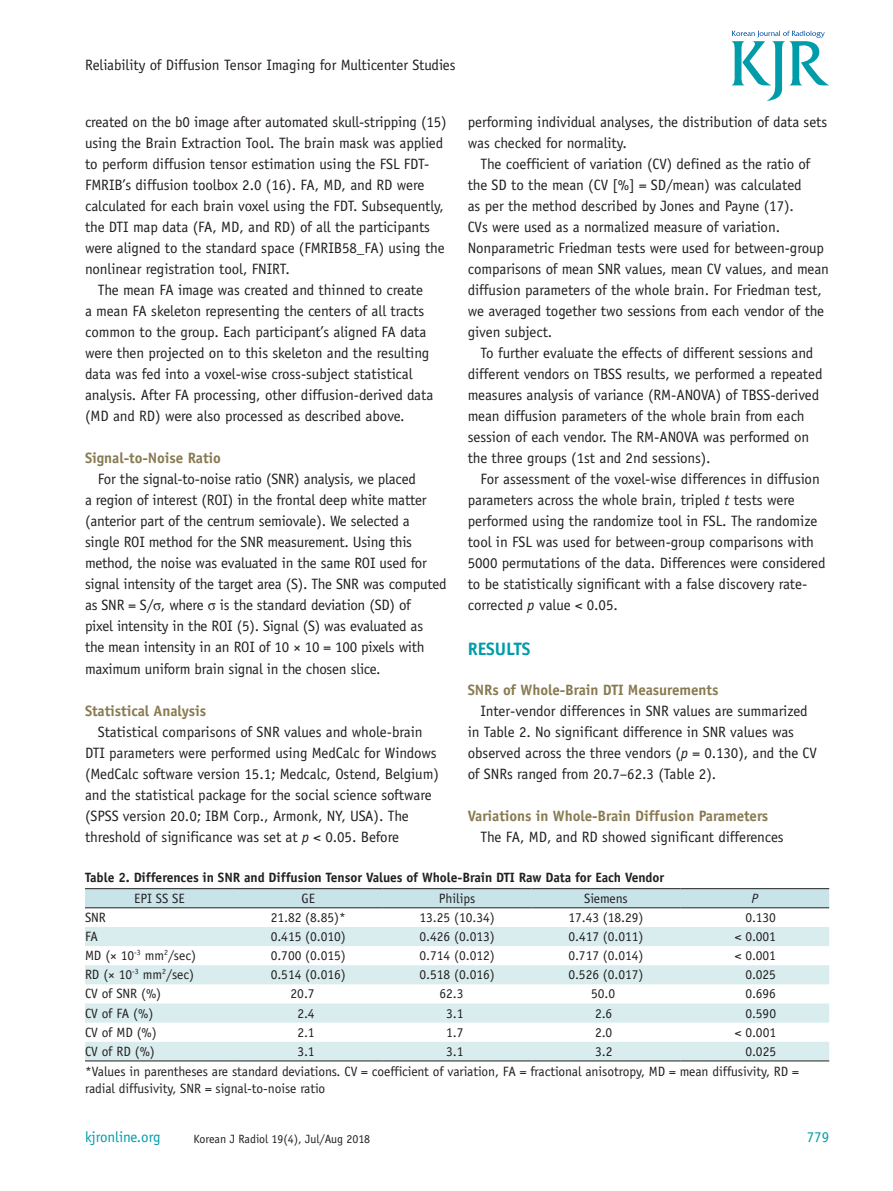
<style>
.page{position:relative;width:893px;height:1191px;background:#fff}
.page>*{position:absolute;margin:0;border:0;box-sizing:border-box;transform-origin:0 0}
.t1{font:700 18px "Officina Sans Std";letter-spacing:-.005em;color:#009caa}
.t2{font:15px/21px "Officina Sans Std";letter-spacing:-.005em;color:#231f20}
.t3{font:700 15px "Officina Sans Std";letter-spacing:-.005em;color:#887a51}
.t4{font:15px "Officina Sans Std";letter-spacing:-.005em;color:#009caa}
.t5{font:13.5px/20.7px "Officina Sans Std";letter-spacing:-.005em;color:#231f20}
.t6{font:700 13.5px "Officina Sans Std";letter-spacing:-.005em;color:#231f20}
.t7{font:italic 13.5px "Officina Sans Std";color:#231f20}
.t8{font:12px "Officina Sans Std";letter-spacing:-.005em;color:#231f20}
.s1{font-family:"Times New Roman"}
.s2{font-style:italic}
</style>
<div class="page">
<svg style="left:732px;top:31px;width:97px;height:70px"></svg>
<div style="left:85px;top:889px;width:744px;height:18px;background:#c9e4e9"></div>
<svg style="left:85px;top:927px;width:744px;height:133px;fill:#d9edef"></svg>
<hr style="left:85px;top:1060px;width:149px;height:1px;background:#231f20">
<hr style="left:234px;top:1060px;width:149px;height:1px;background:#231f20">
<hr style="left:383px;top:1060px;width:148px;height:1px;background:#231f20">
<hr style="left:531px;top:1060px;width:149px;height:1px;background:#231f20">
<hr style="left:680px;top:1060px;width:149px;height:1px;background:#231f20">
<hr style="left:85px;top:888px;width:149px;height:1px;background:#231f20">
<hr style="left:234px;top:888px;width:149px;height:1px;background:#231f20">
<hr style="left:383px;top:888px;width:148px;height:1px;background:#231f20">
<hr style="left:531px;top:888px;width:149px;height:1px;background:#231f20">
<hr style="left:680px;top:888px;width:149px;height:1px;background:#231f20">
<hr style="left:85px;top:907px;width:149px;height:1px;background:#231f20">
<hr style="left:234px;top:907px;width:149px;height:1px;background:#231f20">
<hr style="left:383px;top:907px;width:148px;height:1px;background:#231f20">
<hr style="left:531px;top:907px;width:149px;height:1px;background:#231f20">
<hr style="left:680px;top:907px;width:149px;height:1px;background:#231f20">
<p class="t2" style="left:85px;top:54px;width:372px">Reliability of Diffusion Tensor Imaging for Multicenter Studies</p>
<p class="t2" style="left:85px;top:112px;width:363px">created on the b0 image after automated skull-stripping (15)</p>
<p class="t2" style="left:85px;top:133px;width:360px">using the Brain Extraction Tool. The brain mask was applied</p>
<p class="t2" style="left:85px;top:154px;width:346px">to perform diffusion tensor estimation using the FSL FDT-</p>
<p class="t2" style="left:85px;top:175px;width:341px">FMRIB’s diffusion toolbox 2.0 (16). FA, MD, and RD were</p>
<p class="t2" style="left:85px;top:196px;width:360px">calculated for each brain voxel using the FDT. Subsequently,</p>
<p class="t2" style="left:85px;top:217px;width:347px">the DTI map data (FA, MD, and RD) of all the participants</p>
<p class="t2" style="left:85px;top:238px;width:361px">were aligned to the standard space (FMRIB58_FA) using the</p>
<p class="t2" style="left:85px;top:259px;width:206px">nonlinear registration tool, FNIRT.</p>
<p class="t2" style="left:98px;top:280px;width:327px">The mean FA image was created and thinned to create</p>
<p class="t2" style="left:85px;top:301px;width:341px">a mean FA skeleton representing the centers of all tracts</p>
<p class="t2" style="left:85px;top:322px;width:343px">common to the group. Each participant’s aligned FA data</p>
<p class="t2" style="left:85px;top:343px;width:346px">were then projected on to this skeleton and the resulting</p>
<p class="t2" style="left:85px;top:364px;width:329px">data was fed into a voxel-wise cross-subject statistical</p>
<p class="t2" style="left:85px;top:385px;width:350px">analysis. After FA processing, other diffusion-derived data</p>
<p class="t2" style="left:85px;top:406px;width:321px">(MD and RD) were also processed as described above.</p>
<p class="t3" style="left:85px;top:449px;width:137px">Signal-to-Noise Ratio</p>
<p class="t2" style="left:85px;top:469px;width:363px;text-indent:13px">For the signal-to-noise ratio (SNR) analysis, we placed<br>a region of interest (ROI) in the frontal deep white matter (anterior part of the centrum semiovale). We selected a single ROI method for the SNR measurement. Using this method, the noise was evaluated in the same ROI used for signal intensity of the target area (S). The SNR was computed as SNR = S/<span class="s1">σ</span>, where <span class="s1">σ</span> is the standard deviation (SD) of<br>pixel intensity in the ROI (5). Signal (S) was evaluated as<br>the mean intensity in an ROI of 10 × 10 = 100 pixels with maximum uniform brain signal in the chosen slice.</p>
<p class="t3" style="left:85px;top:701px;width:123px">Statistical Analysis</p>
<p class="t2" style="left:85px;top:721px;width:355px;text-indent:13px">Statistical comparisons of SNR values and whole-brain DTI parameters were performed using MedCalc for Windows (MedCalc software version 15.1; Medcalc, Ostend, Belgium) and the statistical package for the social science software (SPSS version 20.0; IBM Corp., Armonk, NY, USA). The threshold of significance was set at <span class="s2">p</span> &lt; 0.05. Before</p>
<p class="t2" style="left:468px;top:112px;width:361px">performing individual analyses, the distribution of data sets was checked for normality.</p>
<p class="t2" style="left:468px;top:154px;width:363px;text-indent:13px">The coefficient of variation (CV) defined as the ratio of the SD to the mean (CV [%] = SD/mean) was calculated<br>as per the method described by Jones and Payne (17).<br>CVs were used as a normalized measure of variation.<br>Nonparametric Friedman tests were used for between-group comparisons of mean SNR values, mean CV values, and mean diffusion parameters of the whole brain. For Friedman test, we averaged together two sessions from each vendor of the given subject.</p>
<p class="t2" style="left:468px;top:343px;width:356px;text-indent:13px">To further evaluate the effects of different sessions and different vendors on TBSS results, we performed a repeated measures analysis of variance (RM-ANOVA) of TBSS-derived mean diffusion parameters of the whole brain from each session of each vendor. The RM-ANOVA was performed on the three groups (1st and 2nd sessions).</p>
<p class="t2" style="left:468px;top:469px;width:359px;text-indent:13px">For assessment of the voxel-wise differences in diffusion parameters across the whole brain, tripled <span class="s2">t</span> tests were performed using the randomize tool in FSL. The randomize tool in FSL was used for between-group comparisons with 5000 permutations of the data. Differences were considered to be statistically significant with a false discovery rate&shy;corrected <span class="s2">p</span> value &lt; 0.05.</p>
<p class="t1" style="left:468px;top:637px;width:64px">RESULTS</p>
<p class="t3" style="left:468px;top:680px;width:252px">SNRs of Whole-Brain DTI Measurements</p>
<p class="t2" style="left:468px;top:700px;width:351px;text-indent:13px">Inter-vendor differences in SNR values are summarized in Table 2. No significant difference in SNR values was observed across the three vendors (<span class="s2">p</span> = 0.130), and the CV of SNRs ranged from 20.7–62.3 (Table 2).</p>
<p class="t3" style="left:468px;top:806px;width:302px">Variations in Whole-Brain Diffusion Parameters</p>
<p class="t2" style="left:480px;top:826px;width:305px">The FA, MD, and RD showed significant differences</p>
<p class="t6" style="left:85px;top:869px;width:581px">Table 2. Differences in SNR and Diffusion Tensor Values of Whole-Brain DTI Raw Data for Each Vendor</p>
<p class="t5" style="left:134px;top:887px;width:52px">EPI SS SE</p>
<p class="t5" style="left:302px;top:887px;width:15px">GE</p>
<p class="t5" style="left:439px;top:887px;width:38px">Philips</p>
<p class="t5" style="left:584px;top:887px;width:45px">Siemens</p>
<p class="t7" style="left:751px;top:890px;width:8px">P</p>
<p class="t5" style="left:85px;top:907px;width:22px">SNR</p>
<p class="t5" style="left:271px;top:907px;width:77px">21.82 (8.85)*</p>
<p class="t5" style="left:420px;top:907px;width:77px">13.25 (10.34)</p>
<p class="t5" style="left:568px;top:907px;width:77px">17.43 (18.29)</p>
<p class="t5" style="left:745px;top:907px;width:32px">0.130</p>
<p class="t5" style="left:85px;top:926px;width:14px">FA</p>
<p class="t5" style="left:271px;top:926px;width:77px">0.415 (0.010)</p>
<p class="t5" style="left:420px;top:926px;width:77px">0.426 (0.013)</p>
<p class="t5" style="left:568px;top:926px;width:77px">0.417 (0.011)</p>
<p class="t5" style="left:735px;top:926px;width:43px">&lt; 0.001</p>
<p class="t5" style="left:85px;top:945px;width:112px">MD (× 10<sup>-3</sup> mm<sup>2</sup>/sec)</p>
<p class="t5" style="left:271px;top:945px;width:77px">0.700 (0.015)</p>
<p class="t5" style="left:420px;top:945px;width:77px">0.714 (0.012)</p>
<p class="t5" style="left:568px;top:945px;width:77px">0.717 (0.014)</p>
<p class="t5" style="left:735px;top:945px;width:43px">&lt; 0.001</p>
<p class="t5" style="left:85px;top:964px;width:110px">RD (× 10<sup>-3</sup> mm<sup>2</sup>/sec)</p>
<p class="t5" style="left:271px;top:964px;width:77px">0.514 (0.016)</p>
<p class="t5" style="left:420px;top:964px;width:77px">0.518 (0.016)</p>
<p class="t5" style="left:568px;top:964px;width:77px">0.526 (0.017)</p>
<p class="t5" style="left:745px;top:964px;width:32px">0.025</p>
<p class="t5" style="left:85px;top:983px;width:78px">CV of SNR (%)</p>
<p class="t5" style="left:291px;top:983px;width:26px">20.7</p>
<p class="t5" style="left:439px;top:983px;width:26px">62.3</p>
<p class="t5" style="left:591px;top:983px;width:26px">50.0</p>
<p class="t5" style="left:745px;top:983px;width:32px">0.696</p>
<p class="t5" style="left:85px;top:1002px;width:70px">CV of FA (%)</p>
<p class="t5" style="left:297px;top:1002px;width:19px">2.4</p>
<p class="t5" style="left:446px;top:1002px;width:19px">3.1</p>
<p class="t5" style="left:595px;top:1002px;width:19px">2.6</p>
<p class="t5" style="left:745px;top:1002px;width:32px">0.590</p>
<p class="t5" style="left:85px;top:1021px;width:73px">CV of MD (%)</p>
<p class="t5" style="left:297px;top:1021px;width:19px">2.1</p>
<p class="t5" style="left:446px;top:1021px;width:19px">1.7</p>
<p class="t5" style="left:595px;top:1021px;width:19px">2.0</p>
<p class="t5" style="left:735px;top:1021px;width:43px">&lt; 0.001</p>
<p class="t5" style="left:85px;top:1040px;width:71px">CV of RD (%)</p>
<p class="t5" style="left:297px;top:1040px;width:19px">3.1</p>
<p class="t5" style="left:446px;top:1040px;width:19px">3.1</p>
<p class="t5" style="left:595px;top:1040px;width:19px">3.2</p>
<p class="t5" style="left:85px;top:1040px;width:715px;text-indent:660px">0.025 *Values in parentheses are standard deviations. CV = coefficient of variation, FA = fractional anisotropy, MD = mean diffusivity, RD =</p>
<p class="t5" style="left:85px;top:1077px;width:242px">radial diffusivity, SNR = signal-to-noise ratio</p>
<p class="t4" style="left:85px;top:1128px;width:77px">kjronline.org</p>
<p class="t8" style="left:194px;top:1132px;width:178px">Korean J Radiol 19(4), Jul/Aug 2018</p>
<p class="t4" style="left:807px;top:1128px;width:24px">779</p>
</div>
